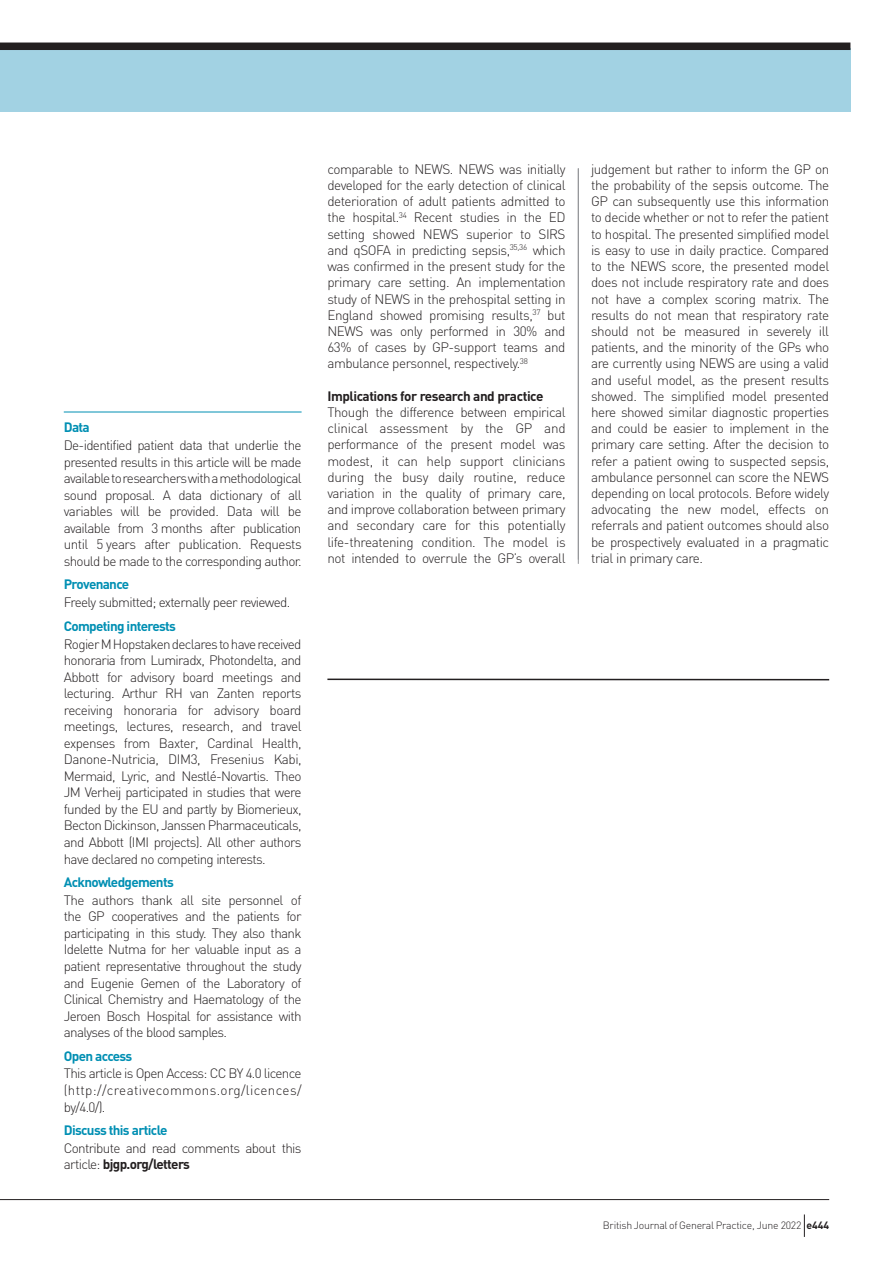
<style>
.page{position:relative;width:893px;height:1263px;background:#fff}
.page>*{position:absolute;margin:0;border:0;box-sizing:border-box;transform-origin:0 0}
.t1{font:300 13.5px/16.2px "DIN";letter-spacing:-.05em;color:#231f20;text-align:justify}
.t2{font:700 13.5px "DIN";letter-spacing:-.05em;color:#008fb3}
.t3{font:700 13.5px "DIN";letter-spacing:-.035em;color:#231f20}
.t4{font:300 10.5px "DIN";letter-spacing:-.025em;color:#231f20}
.s1{font-weight:700}
</style>
<div class="page">
<div style="left:0;top:48px;width:850px;height:64px;background:#a2d2e3"></div>
<div style="left:0;top:43px;width:850px;height:7px;background:#231f20"></div>
<hr style="left:64px;top:412px;width:238px;height:1px;background:#008fb3">
<hr style="left:327px;top:678px;width:502px;height:2px;background:#231f20">
<hr style="left:578px;top:168px;width:1px;height:396px;background:#939598">
<hr style="left:0;top:1199px;width:829px;height:1px;background:#231f20">
<svg style="left:804px;top:1214px;width:1px;height:23px"></svg>
<p class="t2" style="left:64px;top:419px;width:27px">Data</p>
<p class="t1" style="left:64px;top:437px;width:239px">De-identified patient data that underlie the presented results in this article will be made available to researchers with a methodological sound proposal. A data dictionary of all variables will be provided. Data will be available from 3 months after publication until 5 years after publication. Requests should be made to the corresponding author.</p>
<p class="t2" style="left:64px;top:576px;width:67px">Provenance</p>
<p class="t1" style="left:64px;top:594px;width:228px">Freely submitted; externally peer reviewed.</p>
<p class="t2" style="left:64px;top:617px;width:114px">Competing interests</p>
<p class="t1" style="left:64px;top:635px;width:239px">Rogier M Hopstaken declares to have received honoraria from Lumiradx, Photondelta, and Abbott for advisory board meetings and lecturing. Arthur RH van Zanten reports receiving honoraria for advisory board meetings, lectures, research, and travel expenses from Baxter, Cardinal Health, Danone-Nutricia, DIM3, Fresenius Kabi, Mermaid, Lyric, and Nestlé-Novartis. Theo JM Verheij participated in studies that were funded by the EU and partly by Biomerieux, Becton Dickinson, Janssen Pharmaceuticals, and Abbott (IMI projects). All other authors have declared no competing interests.</p>
<p class="t2" style="left:64px;top:873px;width:112px">Acknowledgements</p>
<p class="t1" style="left:64px;top:891px;width:239px">The authors thank all site personnel of the GP cooperatives and the patients for participating in this study. They also thank Idelette Nutma for her valuable input as a patient representative throughout the study and Eugenie Gemen of the Laboratory of Clinical Chemistry and Haematology of the Jeroen Bosch Hospital for assistance with analyses of the blood samples.</p>
<p class="t2" style="left:64px;top:1047px;width:70px">Open access</p>
<p class="t1" style="left:64px;top:1065px;width:239px">This article is Open Access: CC BY 4.0 licence (http://creativecommons.org/licences/ by/4.0/).</p>
<p class="t2" style="left:64px;top:1121px;width:105px">Discuss this article</p>
<p class="t1" style="left:64px;top:1139px;width:239px">Contribute and read comments about this article: <span class="s1">bjgp.org/letters</span></p>
<p class="t1" style="left:327px;top:161px;width:240px">comparable to NEWS. NEWS was initially developed for the early detection of clinical deterioration of adult patients admitted to the hospital.<sup>34</sup> Recent studies in the ED setting showed NEWS superior to SIRS and qSOFA in predicting sepsis,<sup>35,36</sup> which was confirmed in the present study for the primary care setting. An implementation study of NEWS in the prehospital setting in England showed promising results,<sup>37</sup> but NEWS was only performed in 30% and 63% of cases by GP-support teams and ambulance personnel, respectively.<sup>38</sup></p>
<p class="t3" style="left:327px;top:387px;width:217px">Implications for research and practice</p>
<p class="t1" style="left:327px;top:404px;width:240px">Though the difference between empirical clinical assessment by the GP and performance of the present model was modest, it can help support clinicians during the busy daily routine, reduce variation in the quality of primary care, and improve collaboration between primary and secondary care for this potentially life-threatening condition. The model is not intended to overrule the GP’s overall</p>
<p class="t1" style="left:591px;top:161px;width:240px">judgement but rather to inform the GP on the probability of the sepsis outcome. The GP can subsequently use this information to decide whether or not to refer the patient to hospital. The presented simplified model is easy to use in daily practice. Compared to the NEWS score, the presented model does not include respiratory rate and does not have a complex scoring matrix. The results do not mean that respiratory rate should not be measured in severely ill patients, and the minority of the GPs who are currently using NEWS are using a valid and useful model, as the present results showed. The simplified model presented here showed similar diagnostic properties and could be easier to implement in the primary care setting. After the decision to refer a patient owing to suspected sepsis, ambulance personnel can score the NEWS depending on local protocols. Before widely advocating the new model, effects on referrals and patient outcomes should also be prospectively evaluated in a pragmatic trial in primary care.</p>
<p class="t4" style="left:603px;top:1219px;width:228px">British Journal of General Practice, June 2022 <span class="s1">e444</span></p>
</div>
